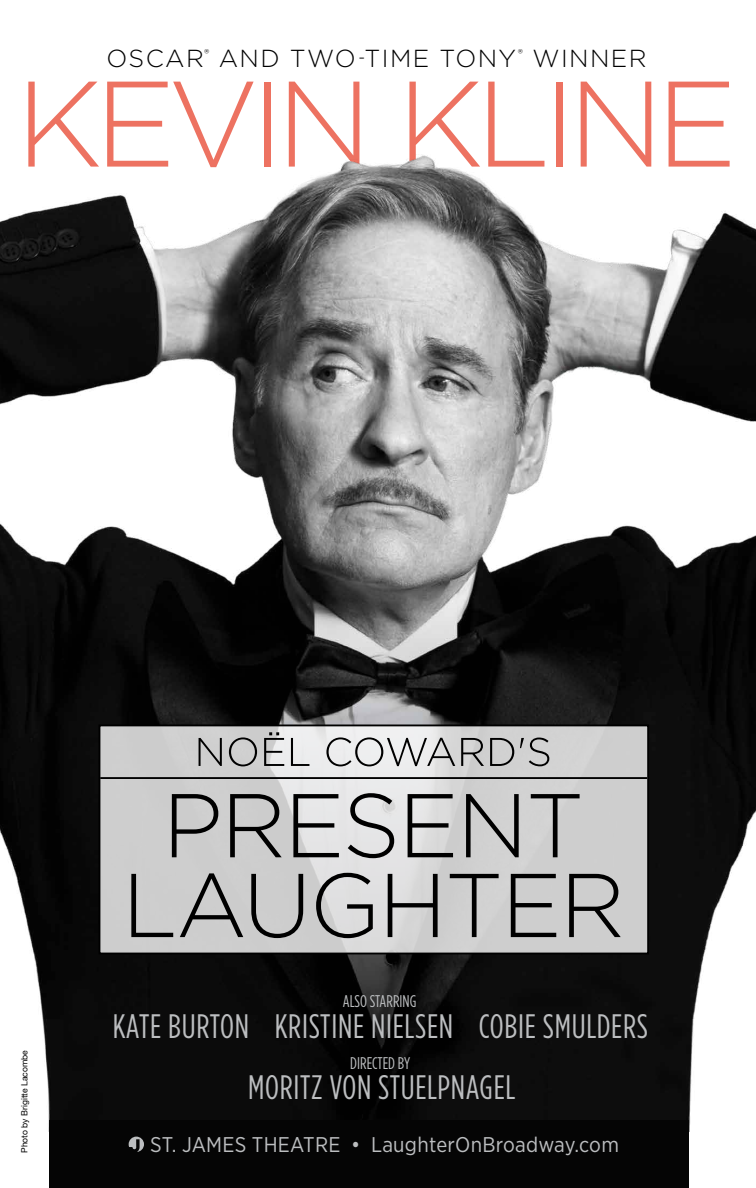
<style>
.page{position:relative;width:756px;height:1188px;background:#fff}
.page>*{position:absolute;margin:0;border:0;box-sizing:border-box;transform-origin:0 0}
.t1{font:300 121.43px "Gotham";letter-spacing:-.065em;color:#ed7261}
.t2{font:33.9px "Gotham Condensed";letter-spacing:.02em;color:#bcbec0}
.t3{font:300 24.6px "Gotham";letter-spacing:.055em;color:#000}
.t4{font:21.23px "Gotham Narrow";letter-spacing:.01em;color:#bcbec0}
.t5{font:16.88px "Gotham Condensed";color:#bcbec0}
.t6{font:8.55px "Helvetica Neue";color:#000}
</style>
<div class="page">
<img style="left:0;top:155px;width:756px;height:976px">
<div style="left:49px;top:1120px;width:640px;height:68px;background:#050505"></div>
<svg style="left:102px;top:728px;width:544px;height:223px;background:#d2d2d2"></svg>
<svg style="left:199px;top:732px;width:350px;height:34px;background:#bdbdbd"></svg>
<hr style="left:100px;top:777px;width:547px;height:2px;background:#000">
<svg style="left:131px;top:793px;width:490px;height:145px;background:#b2b2b2"></svg>
<div style="left:99px;top:725px;width:550px;height:229px;border:2px solid #000"></div>
<svg style="left:129px;top:1137px;width:15px;height:15px"></svg>
<p class="t3" style="left:106px;top:43px;width:542px">OSCAR<sup>®</sup> AND TWO<sup>-</sup>TIME TONY<sup>®</sup> WINNER</p>
<h1 class="t1" style="left:16px;top:47px;width:723px">KEVIN KLINE</h1>
<p class="t6" style="left:18px;top:1153px;width:104px;rotate:-90deg">Photo by Brigitte Lacombe</p>
<p class="t5" style="left:343px;top:993px;width:75px">ALSO STARRING</p>
<p class="t2" style="left:113px;top:1008px;width:537px">KATE BURTON KRISTINE NIELSEN COBIE SMULDERS</p>
<p class="t5" style="left:350px;top:1054px;width:61px">DIRECTED BY</p>
<p class="t2" style="left:248px;top:1069px;width:269px">MORITZ VON STUELPNAGEL</p>
<p class="t4" style="left:150px;top:1131px;width:470px">ST. JAMES THEATRE • LaughterOnBroadway.com</p>
</div>
